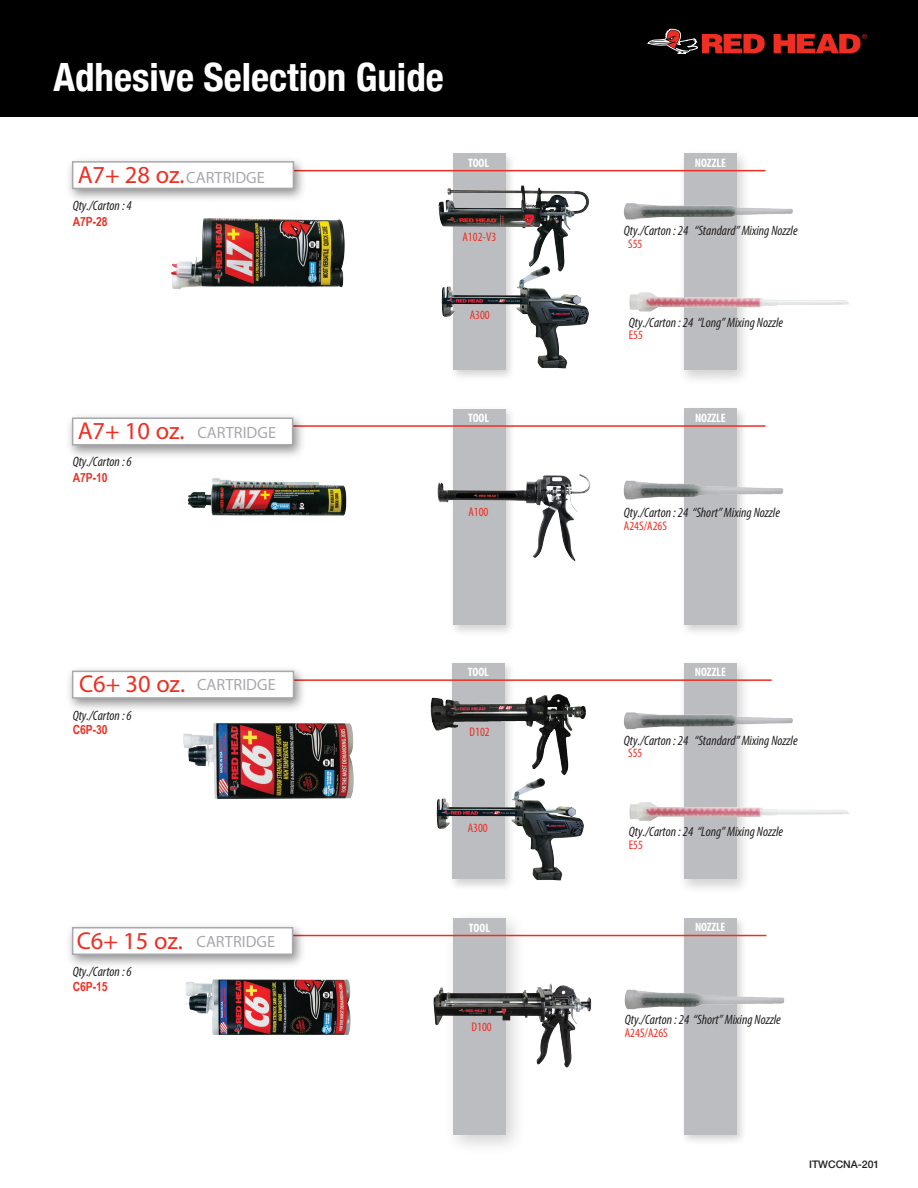
<style>
.page{position:relative;width:918px;height:1188px;background:#fff}
.page>*{position:absolute;margin:0;border:0;box-sizing:border-box;transform-origin:0 0}
.t1{font:700 condensed 39px "Helvetica Neue";color:#fff}
.t2{font:16.35px "Myriad Pro";color:#a8a9ad}
.t3{font:italic condensed 13.65px "Myriad Pro";color:#231f20}
.t4{font:condensed 12.6px "Myriad Pro";color:#ee2e22}
.t5{font:700 12.6px "Arial Narrow";color:#ee2e22}
.t6{font:700 condensed 12.3px "Myriad Pro";color:#fff}
.t7{font:500 10.5px "Helvetica Neue LT Std";color:#231f20}
.s1{font-size:24.45px;color:#ee2e22}
</style>
<div class="page">
<div style="left:0;top:0;width:918px;height:117px;background:#000"></div>
<svg style="left:647px;top:29px;width:118px;height:25px"></svg>
<svg style="left:774px;top:34px;width:93px;height:19px"></svg>
<div style="left:684px;top:663px;width:53px;height:216px;background:#bcbdc0"></div>
<div style="left:684px;top:154px;width:53px;height:216px;background:#bcbdc0"></div>
<img style="left:454px;top:409px;width:57px;height:223px">
<div style="left:453px;top:409px;width:52px;height:216px;background:#bcbdc0"></div>
<img style="left:437px;top:471px;width:154px;height:105px">
<div style="left:454px;top:918px;width:52px;height:216px;background:#bcbdc0"></div>
<img style="left:433px;top:978px;width:159px;height:93px">
<div style="left:684px;top:409px;width:53px;height:216px;background:#bcbdc0"></div>
<hr style="left:205px;top:425px;width:561px;height:2px;background:#ee2e22">
<img style="left:69px;top:416px;width:232px;height:40px">
<div style="left:73px;top:418px;width:220px;height:27px;background:#fff"></div>
<div style="left:72px;top:417px;width:221px;height:29px;border:2px solid #a8a9ad"></div>
<img style="left:446px;top:153px;width:73px;height:224px">
<div style="left:453px;top:154px;width:52px;height:216px;background:#bcbdc0"></div>
<hr style="left:205px;top:170px;width:561px;height:1px;background:#ee2e22">
<img style="left:69px;top:160px;width:232px;height:39px">
<div style="left:73px;top:162px;width:220px;height:26px;background:#fff"></div>
<div style="left:72px;top:161px;width:222px;height:28px;border:2px solid #a8a9ad"></div>
<img style="left:623px;top:478px;width:161px;height:26px">
<hr style="left:211px;top:679px;width:561px;height:2px;background:#ee2e22">
<img style="left:69px;top:669px;width:101px;height:40px">
<div style="left:73px;top:671px;width:220px;height:27px;background:#fff"></div>
<div style="left:72px;top:671px;width:222px;height:28px;border:2px solid #a8a9ad"></div>
<img style="left:438px;top:178px;width:151px;height:77px">
<img style="left:441px;top:255px;width:148px;height:121px">
<img style="left:624px;top:198px;width:169px;height:33px">
<div style="left:684px;top:918px;width:53px;height:216px;background:#bcbdc0"></div>
<hr style="left:206px;top:935px;width:560px;height:1px;background:#ee2e22">
<img style="left:69px;top:926px;width:99px;height:39px">
<div style="left:73px;top:928px;width:220px;height:26px;background:#fff"></div>
<div style="left:72px;top:927px;width:221px;height:28px;border:2px solid #a8a9ad"></div>
<img style="left:624px;top:988px;width:161px;height:25px">
<img style="left:436px;top:796px;width:148px;height:91px">
<img style="left:413px;top:663px;width:193px;height:133px">
<img style="left:629px;top:289px;width:220px;height:36px">
<img style="left:624px;top:708px;width:169px;height:32px">
<img style="left:629px;top:798px;width:220px;height:37px">
<img style="left:169px;top:165px;width:210px;height:124px">
<img style="left:184px;top:422px;width:194px;height:94px">
<img style="left:168px;top:926px;width:204px;height:110px">
<img style="left:170px;top:669px;width:198px;height:130px">
<p class="t1" style="left:53px;top:45px;width:392px">Adhesive Selection Guide</p>
<p class="t2" style="left:78px;top:167px;width:189px"><span class="s1">A7+ 28 oz.</span>CARTRIDGE</p>
<p class="t3" style="left:73px;top:197px;width:61px">Qty./Carton : 4</p>
<p class="t5" style="left:73px;top:212px;width:37px">A7P-28</p>
<p class="t6" style="left:468px;top:155px;width:23px">TOOL</p>
<p class="t4" style="left:462px;top:230px;width:35px">A102-V3</p>
<p class="t4" style="left:470px;top:307px;width:22px">A300</p>
<p class="t2" style="left:78px;top:422px;width:200px"><span class="s1">A7+ 10 oz.</span> CARTRIDGE</p>
<p class="t3" style="left:73px;top:454px;width:61px">Qty./Carton : 6</p>
<p class="t5" style="left:73px;top:468px;width:37px">A7P-10</p>
<p class="t6" style="left:468px;top:410px;width:23px">TOOL</p>
<p class="t4" style="left:468px;top:504px;width:22px">A100</p>
<p class="t2" style="left:79px;top:675px;width:198px"><span class="s1">C6+ 30 oz.</span> CARTRIDGE</p>
<p class="t3" style="left:73px;top:707px;width:61px">Qty./Carton : 6</p>
<p class="t5" style="left:73px;top:720px;width:37px">C6P-30</p>
<p class="t2" style="left:77px;top:931px;width:200px"><span class="s1">C6+ 15 oz.</span> CARTRIDGE</p>
<p class="t3" style="left:73px;top:963px;width:61px">Qty./Carton : 6</p>
<p class="t5" style="left:73px;top:977px;width:37px">C6P-15</p>
<p class="t6" style="left:468px;top:664px;width:23px">TOOL</p>
<p class="t4" style="left:470px;top:725px;width:22px">D102</p>
<p class="t4" style="left:468px;top:820px;width:22px">A300</p>
<p class="t6" style="left:469px;top:920px;width:23px">TOOL</p>
<p class="t4" style="left:472px;top:1019px;width:22px">D100</p>
<p class="t6" style="left:695px;top:155px;width:33px">NOZZLE</p>
<p class="t3" style="left:624px;top:222px;width:175px">Qty./Carton : 24 “Standard” Mixing Nozzle</p>
<p class="t4" style="left:628px;top:236px;width:16px">S55</p>
<p class="t3" style="left:629px;top:314px;width:156px">Qty./Carton : 24 “Long” Mixing Nozzle</p>
<p class="t4" style="left:629px;top:328px;width:16px">E55</p>
<p class="t6" style="left:695px;top:410px;width:32px">NOZZLE</p>
<p class="t3" style="left:624px;top:504px;width:158px">Qty./Carton : 24 “Short” Mixing Nozzle</p>
<p class="t4" style="left:624px;top:518px;width:45px">A24S/A26S</p>
<p class="t6" style="left:695px;top:664px;width:33px">NOZZLE</p>
<p class="t3" style="left:624px;top:732px;width:175px">Qty./Carton : 24 “Standard” Mixing Nozzle</p>
<p class="t4" style="left:628px;top:745px;width:16px">S55</p>
<p class="t3" style="left:629px;top:824px;width:156px">Qty./Carton : 24 “Long” Mixing Nozzle</p>
<p class="t4" style="left:629px;top:837px;width:16px">E55</p>
<p class="t6" style="left:695px;top:919px;width:32px">NOZZLE</p>
<p class="t3" style="left:625px;top:1011px;width:158px">Qty./Carton : 24 “Short” Mixing Nozzle</p>
<p class="t4" style="left:625px;top:1025px;width:45px">A24S/A26S</p>
<p class="t7" style="left:809px;top:1158px;width:72px">ITWCCNA-201</p>
</div>
